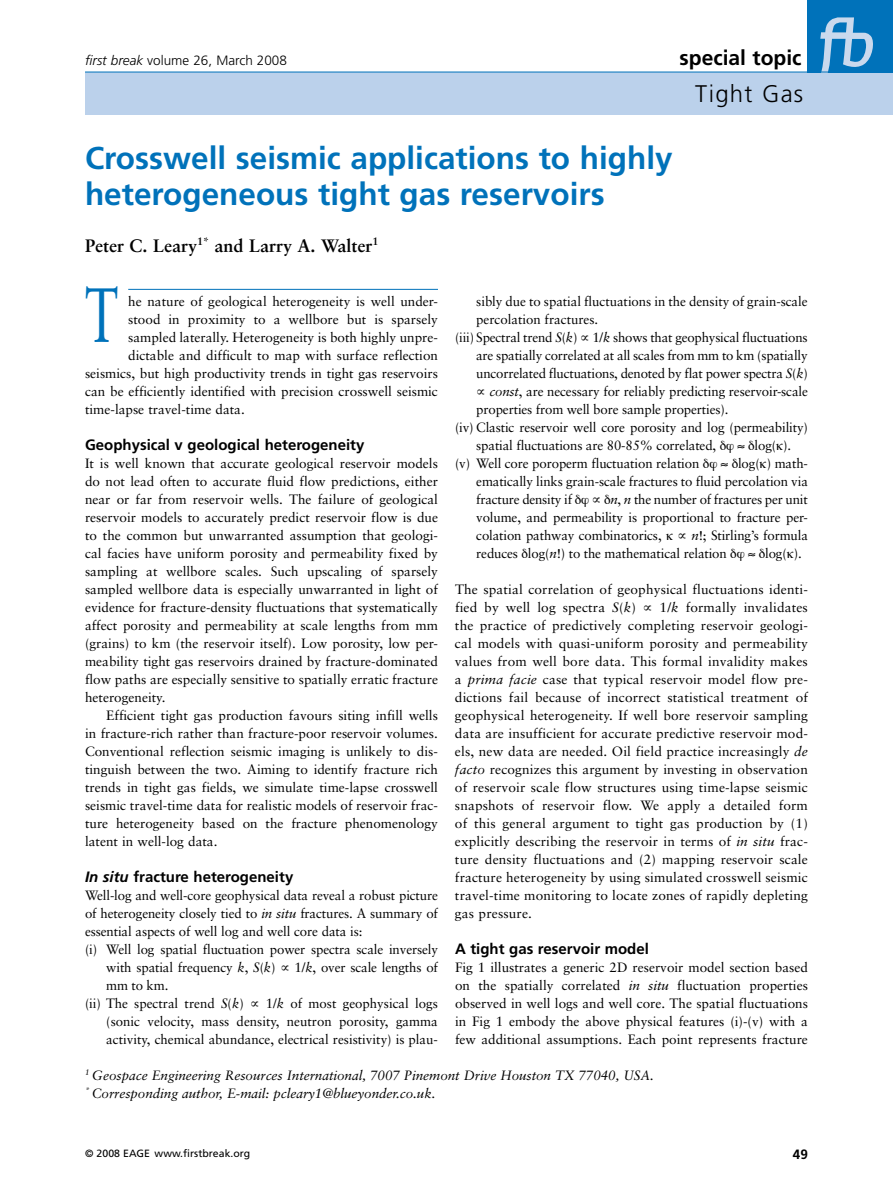
<style>
.page{position:relative;width:893px;height:1191px;background:#fff}
.page>*{position:absolute;margin:0;border:0;box-sizing:border-box;transform-origin:0 0}
.t1{font:76.8px "Sabon";color:#0072ba;scale:.65 1}
.t2{font:700 31.5px/36px "Frutiger";color:#0072ba}
.t3{font:300 24px "Frutiger";letter-spacing:.05em;color:#000}
.t4{font:700 21px "Frutiger";color:#000}
.t5{font:700 18px "Sabon";color:#000}
.t6{font:700 15px "Frutiger";color:#000}
.t7{font:13.5px/18px "Sabon";letter-spacing:-.005em;color:#000;text-align:justify}
.t8{font:italic 13.5px/18px "Sabon";letter-spacing:-.005em;color:#000}
.t9{font:300 13.5px "Frutiger";color:#000}
.t10{font:700 13.5px "Frutiger";color:#000}
.t11{font:10.5px "Frutiger";color:#000}
.s1{font-style:italic}
</style>
<div class="page">
<div style="left:85px;top:72px;width:808px;height:43px;background:#bbd1eb"></div>
<div style="left:808px;top:0;width:85px;height:72px;background:#0072ba"></div>
<svg style="left:820px;top:17px;width:53px;height:55px"></svg>
<hr style="left:85px;top:72px;width:808px;height:1px;background:#0072ba">
<hr style="left:128px;top:289px;width:310px;height:1px;background:#0072ba">
<p class="t9" style="left:85px;top:52px;width:203px"><span class="s1">first break</span> volume 26, March 2008</p>
<h3 class="t4" style="left:680px;top:45px;width:123px">special topic</h3>
<h2 class="t2" style="left:85px;top:139px;width:589px">Crosswell seismic applications to highly heterogeneous tight gas reservoirs</h2>
<h3 class="t5" style="left:85px;top:235px;width:295px">Peter C. Leary<sup>1*</sup> and Larry A. Walter<sup>1</sup></h3>
<h3 class="t3" style="left:695px;top:80px;width:110px">Tight Gas</h3>
<h1 class="t1" style="left:85px;top:270px;width:53px">T</h1>
<p class="t7" style="left:128px;top:292px;width:311px">he nature of geological heterogeneity is well under-</p>
<p class="t7" style="left:128px;top:310px;width:311px">stood in proximity to a wellbore but is sparsely</p>
<p class="t7" style="left:128px;top:328px;width:311px">sampled laterally. Heterogeneity is both highly unpre-</p>
<p class="t7" style="left:128px;top:346px;width:311px">dictable and difficult to map with surface reflection</p>
<p class="t7" style="left:85px;top:364px;width:354px">seismics, but high productivity trends in tight gas reservoirs</p>
<p class="t7" style="left:85px;top:382px;width:354px">can be efficiently identified with precision crosswell seismic</p>
<p class="t7" style="left:85px;top:400px;width:161px">time-lapse travel-time data.</p>
<p class="t6" style="left:85px;top:436px;width:281px">Geophysical v geological heterogeneity</p>
<p class="t7" style="left:85px;top:454px;width:354px">It is well known that accurate geological reservoir models do not lead often to accurate fluid flow predictions, either near or far from reservoir wells. The failure of geological reservoir models to accurately predict reservoir flow is due to the common but unwarranted assumption that geologi&shy;cal facies have uniform porosity and permeability fixed by sampling at wellbore scales. Such upscaling of sparsely sampled wellbore data is especially unwarranted in light of evidence for fracture-density fluctuations that systematically affect porosity and permeability at scale lengths from mm (grains) to km (the reservoir itself). Low porosity, low per&shy;meability tight gas reservoirs drained by fracture-dominated flow paths are especially sensitive to spatially erratic fracture heterogeneity.</p>
<p class="t7" style="left:85px;top:706px;width:354px;text-indent:21px">Efficient tight gas production favours siting infill wells in fracture-rich rather than fracture-poor reservoir volumes.<br>Conventional reflection seismic imaging is unlikely to dis&shy;tinguish between the two. Aiming to identify fracture rich trends in tight gas fields, we simulate time-lapse crosswell seismic travel-time data for realistic models of reservoir frac&shy;ture heterogeneity based on the fracture phenomenology latent in well-log data.</p>
<p class="t6" style="left:85px;top:868px;width:210px"><span class="s1">In situ</span> fracture heterogeneity</p>
<p class="t7" style="left:85px;top:886px;width:354px">Well-log and well-core geophysical data reveal a robust picture</p>
<p class="t7" style="left:85px;top:904px;width:354px">of heterogeneity closely tied to <span class="s1">in situ</span> fractures. A summary of</p>
<p class="t7" style="left:85px;top:922px;width:279px">essential aspects of well log and well core data is:</p>
<p class="t7" style="left:85px;top:940px;width:354px">(i) Well log spatial fluctuation power spectra scale inversely</p>
<p class="t7" style="left:106px;top:958px;width:333px">with spatial frequency <span class="s1">k</span>, <span class="s1">S</span>(<span class="s1">k</span>) ∝ 1/<span class="s1">k</span>, over scale lengths of</p>
<p class="t7" style="left:106px;top:976px;width:64px">mm to km.</p>
<p class="t7" style="left:85px;top:994px;width:354px">(ii) The spectral trend <span class="s1">S</span>(<span class="s1">k</span>) ∝ 1/<span class="s1">k</span> of most geophysical logs</p>
<p class="t7" style="left:106px;top:1012px;width:333px">(sonic velocity, mass density, neutron porosity, gamma</p>
<p class="t7" style="left:106px;top:1030px;width:333px">activity, chemical abundance, electrical resistivity) is plau-</p>
<p class="t7" style="left:476px;top:292px;width:333px">sibly due to spatial fluctuations in the density of grain-scale</p>
<p class="t7" style="left:476px;top:310px;width:124px">percolation fractures.</p>
<p class="t7" style="left:455px;top:328px;width:354px">(iii) Spectral trend <span class="s1">S</span>(<span class="s1">k</span>) ∝ 1/<span class="s1">k</span> shows that geophysical fluctuations</p>
<p class="t7" style="left:476px;top:346px;width:333px">are spatially correlated at all scales from mm to km (spatially</p>
<p class="t7" style="left:476px;top:364px;width:333px">uncorrelated fluctuations, denoted by flat power spectra <span class="s1">S</span>(<span class="s1">k</span>)</p>
<p class="t7" style="left:476px;top:382px;width:333px">∝ <span class="s1">const</span>, are necessary for reliably predicting reservoir-scale</p>
<p class="t7" style="left:476px;top:400px;width:254px">properties from well bore sample properties).</p>
<p class="t7" style="left:455px;top:418px;width:354px">(iv) Clastic reservoir well core porosity and log (permeability)</p>
<p class="t7" style="left:476px;top:436px;width:241px">spatial fluctuations are 80-85% correlated,</p>
<p class="t7" style="left:737px;top:436px;width:55px">≈ log( ).</p>
<p class="t7" style="left:455px;top:454px;width:246px">(v) Well core poroperm fluctuation relation</p>
<p class="t7" style="left:476px;top:454px;width:333px;text-indent:245px">≈ log( ) math&shy;ematically links grain-scale fractures to fluid percolation via fracture density if</p>
<p class="t7" style="left:476px;top:490px;width:333px;text-indent:116px">∝ <span class="s1">n</span>, <span class="s1">n</span> the number of fractures per unit volume, and permeability is proportional to fracture per&shy;colation pathway combinatorics, ∝ <span class="s1">n</span>!; Stirling’s formula reduces log(<span class="s1">n</span>!) to the mathematical relation</p>
<p class="t7" style="left:748px;top:544px;width:55px">≈ log( ).</p>
<p class="t7" style="left:455px;top:580px;width:354px">The spatial correlation of geophysical fluctuations identi&shy;fied by well log spectra <span class="s1">S</span>(<span class="s1">k</span>) ∝ 1/<span class="s1">k</span> formally invalidates the practice of predictively completing reservoir geologi&shy;cal models with quasi-uniform porosity and permeability values from well bore data. This formal invalidity makes a <span class="s1">prima facie</span> case that typical reservoir model flow pre&shy;dictions fail because of incorrect statistical treatment of geophysical heterogeneity. If well bore reservoir sampling data are insufficient for accurate predictive reservoir mod&shy;els, new data are needed. Oil field practice increasingly <span class="s1">de facto</span> recognizes this argument by investing in observation of reservoir scale flow structures using time-lapse seismic snapshots of reservoir flow. We apply a detailed form of this general argument to tight gas production by (1) explicitly describing the reservoir in terms of <span class="s1">in situ</span> frac&shy;ture density fluctuations and (2) mapping reservoir scale fracture heterogeneity by using simulated crosswell seismic travel-time monitoring to locate zones of rapidly depleting gas pressure.</p>
<p class="t6" style="left:455px;top:940px;width:195px">A tight gas reservoir model</p>
<p class="t7" style="left:455px;top:958px;width:354px">Fig 1 illustrates a generic 2D reservoir model section based on the spatially correlated <span class="s1">in situ</span> fluctuation properties observed in well logs and well core. The spatial fluctuations in Fig 1 embody the above physical features (i)-(v) with a few additional assumptions. Each point represents fracture</p>
<p class="t8" style="left:85px;top:1066px;width:570px"><sup>1</sup> Geospace Engineering Resources International, 7007 Pinemont Drive Houston TX 77040, USA. <sup>*</sup> Corresponding author, E-mail: pcleary1@blueyonder.co.uk.</p>
<p class="t11" style="left:85px;top:1146px;width:167px">© 2008 EAGE www.firstbreak.org</p>
<p class="t10" style="left:793px;top:1146px;width:17px">49</p>
</div>
